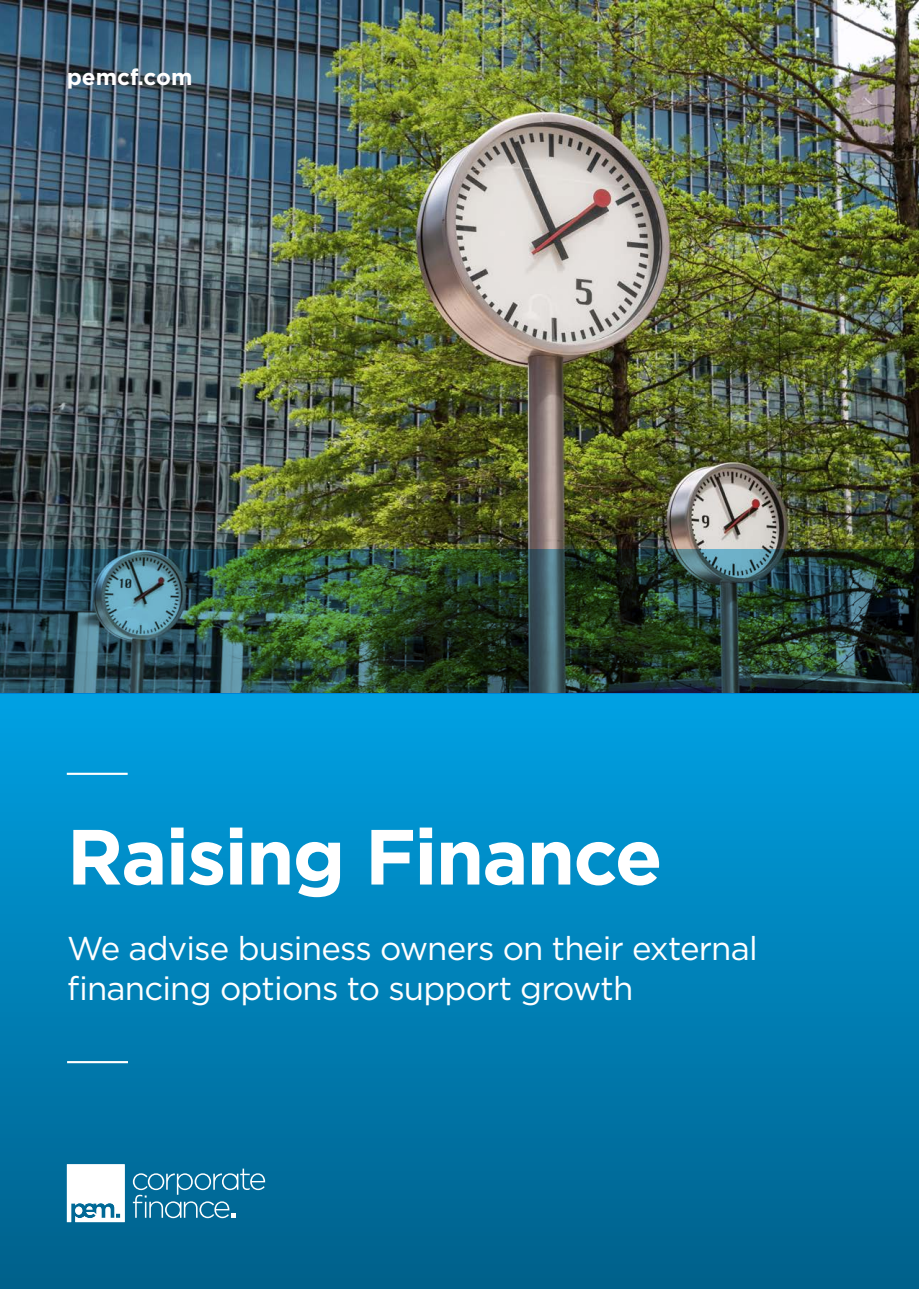
<style>
.page{position:relative;width:919px;height:1289px;background:#fff}
.page>*{position:absolute;margin:0;border:0;box-sizing:border-box;transform-origin:0 0}
.t1{font:700 78px "Gotham";letter-spacing:-.025em;color:#fff}
.t2{font:33px/39.6px "Gotham";letter-spacing:-.025em;color:#fff}
.t3{font:700 22.5px "Gotham";color:#fff}
</style>
<div class="page">
<img style="left:0;top:0;width:918px;height:549px">
<div style="left:0;top:693px;width:918px;height:595px;background:linear-gradient(to bottom,#00a1e3,#00608a)"></div>
<img style="left:0;top:549px;width:918px;height:144px">
<svg style="left:67px;top:1164px;width:58px;height:58px"></svg>
<svg style="left:133px;top:1168px;width:132px;height:50px;background:#2881a8"></svg>
<hr style="left:67px;top:772px;width:61px;height:3px;background:#fff">
<hr style="left:67px;top:1061px;width:61px;height:2px;background:#fff">
<p class="t3" style="left:67px;top:62px;width:127px">pemcf.com</p>
<p class="t1" style="left:67px;top:805px;width:597px">Raising Finance</p>
<p class="t2" style="left:67px;top:927px;width:692px">We advise business owners on their external financing options to support growth</p>
</div>
